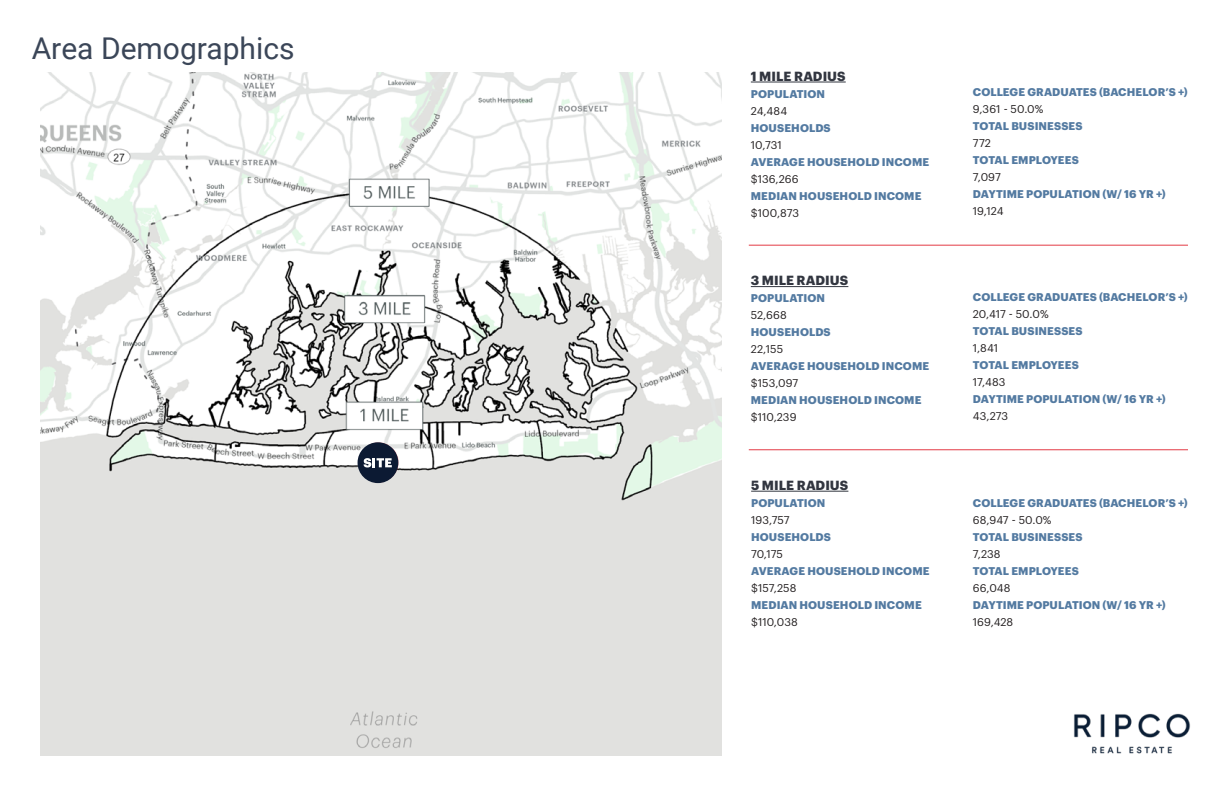
<style>
.page{position:relative;width:1224px;height:792px;background:#fff}
.page>*{position:absolute;margin:0;border:0;box-sizing:border-box;transform-origin:0 0}
.t1{font:30px "Roboto";color:#3b4658}
.t2{font:700 13px "Graphik";color:#323640}
.t3{font:700 11px "Graphik";letter-spacing:.01em;color:#537aa1}
.t4{font:11px "Graphik";color:#231f20}
</style>
<div class="page">
<img style="left:40px;top:72px;width:682px;height:683px">
<hr style="left:749px;top:245px;width:439px;height:1px;background:#e33b45">
<hr style="left:749px;top:449px;width:439px;height:1px;background:#e33b45">
<hr style="left:751px;top:82px;width:95px;height:1px;background:#323640">
<hr style="left:751px;top:286px;width:97px;height:1px;background:#323640">
<hr style="left:751px;top:491px;width:97px;height:1px;background:#323640">
<div style="left:358px;top:442px;width:40px;height:41px;background:#0c1a33;border-radius:50%"></div>
<svg style="left:364px;top:458px;width:28px;height:10px"></svg>
<img style="left:1074px;top:713px;width:116px;height:41px">
<h1 class="t1" style="left:32px;top:27px;width:264px">Area Demographics</h1>
<p class="t2" style="left:751px;top:66px;width:96px">1 MILE RADIUS</p>
<p class="t3" style="left:751px;top:85px;width:76px">POPULATION</p>
<p class="t4" style="left:751px;top:102px;width:38px">24,484</p>
<p class="t3" style="left:751px;top:119px;width:81px">HOUSEHOLDS</p>
<p class="t4" style="left:751px;top:136px;width:33px">10,731</p>
<p class="t3" style="left:751px;top:153px;width:180px">AVERAGE HOUSEHOLD INCOME</p>
<p class="t4" style="left:751px;top:170px;width:49px">$136,266</p>
<p class="t3" style="left:751px;top:187px;width:172px">MEDIAN HOUSEHOLD INCOME</p>
<p class="t4" style="left:751px;top:204px;width:50px">$100,873</p>
<p class="t2" style="left:751px;top:271px;width:99px">3 MILE RADIUS</p>
<p class="t3" style="left:751px;top:290px;width:76px">POPULATION</p>
<p class="t4" style="left:751px;top:307px;width:37px">52,668</p>
<p class="t3" style="left:751px;top:324px;width:81px">HOUSEHOLDS</p>
<p class="t4" style="left:751px;top:341px;width:34px">22,155</p>
<p class="t3" style="left:751px;top:358px;width:180px">AVERAGE HOUSEHOLD INCOME</p>
<p class="t4" style="left:751px;top:375px;width:49px">$153,097</p>
<p class="t3" style="left:751px;top:392px;width:172px">MEDIAN HOUSEHOLD INCOME</p>
<p class="t4" style="left:751px;top:409px;width:47px">$110,239</p>
<p class="t2" style="left:751px;top:475px;width:99px">5 MILE RADIUS</p>
<p class="t3" style="left:751px;top:494px;width:76px">POPULATION</p>
<p class="t4" style="left:751px;top:512px;width:40px">193,757</p>
<p class="t3" style="left:751px;top:528px;width:81px">HOUSEHOLDS</p>
<p class="t4" style="left:751px;top:546px;width:33px">70,175</p>
<p class="t3" style="left:751px;top:562px;width:180px">AVERAGE HOUSEHOLD INCOME</p>
<p class="t4" style="left:751px;top:580px;width:47px">$157,258</p>
<p class="t3" style="left:751px;top:596px;width:172px">MEDIAN HOUSEHOLD INCOME</p>
<p class="t4" style="left:751px;top:614px;width:48px">$110,038</p>
<p class="t3" style="left:973px;top:84px;width:216px">COLLEGE GRADUATES (BACHELOR’S +)</p>
<p class="t4" style="left:973px;top:101px;width:72px">9,361 - 50.0%</p>
<p class="t3" style="left:973px;top:118px;width:111px">TOTAL BUSINESSES</p>
<p class="t4" style="left:973px;top:135px;width:20px">772</p>
<p class="t3" style="left:973px;top:151px;width:107px">TOTAL EMPLOYEES</p>
<p class="t4" style="left:973px;top:169px;width:29px">7,097</p>
<p class="t3" style="left:973px;top:185px;width:194px">DAYTIME POPULATION (W/ 16 YR +)</p>
<p class="t4" style="left:973px;top:203px;width:32px">19,124</p>
<p class="t3" style="left:973px;top:288px;width:216px">COLLEGE GRADUATES (BACHELOR’S +)</p>
<p class="t4" style="left:973px;top:305px;width:77px">20,417 - 50.0%</p>
<p class="t3" style="left:973px;top:322px;width:111px">TOTAL BUSINESSES</p>
<p class="t4" style="left:973px;top:339px;width:27px">1,841</p>
<p class="t3" style="left:973px;top:356px;width:107px">TOTAL EMPLOYEES</p>
<p class="t4" style="left:973px;top:373px;width:34px">17,483</p>
<p class="t3" style="left:973px;top:390px;width:194px">DAYTIME POPULATION (W/ 16 YR +)</p>
<p class="t4" style="left:973px;top:407px;width:37px">43,273</p>
<p class="t3" style="left:973px;top:494px;width:216px">COLLEGE GRADUATES (BACHELOR’S +)</p>
<p class="t4" style="left:973px;top:512px;width:80px">68,947 - 50.0%</p>
<p class="t3" style="left:973px;top:528px;width:111px">TOTAL BUSINESSES</p>
<p class="t4" style="left:973px;top:546px;width:29px">7,238</p>
<p class="t3" style="left:973px;top:562px;width:107px">TOTAL EMPLOYEES</p>
<p class="t4" style="left:973px;top:580px;width:39px">66,048</p>
<p class="t3" style="left:973px;top:596px;width:194px">DAYTIME POPULATION (W/ 16 YR +)</p>
<p class="t4" style="left:973px;top:614px;width:42px">169,428</p>
</div>
